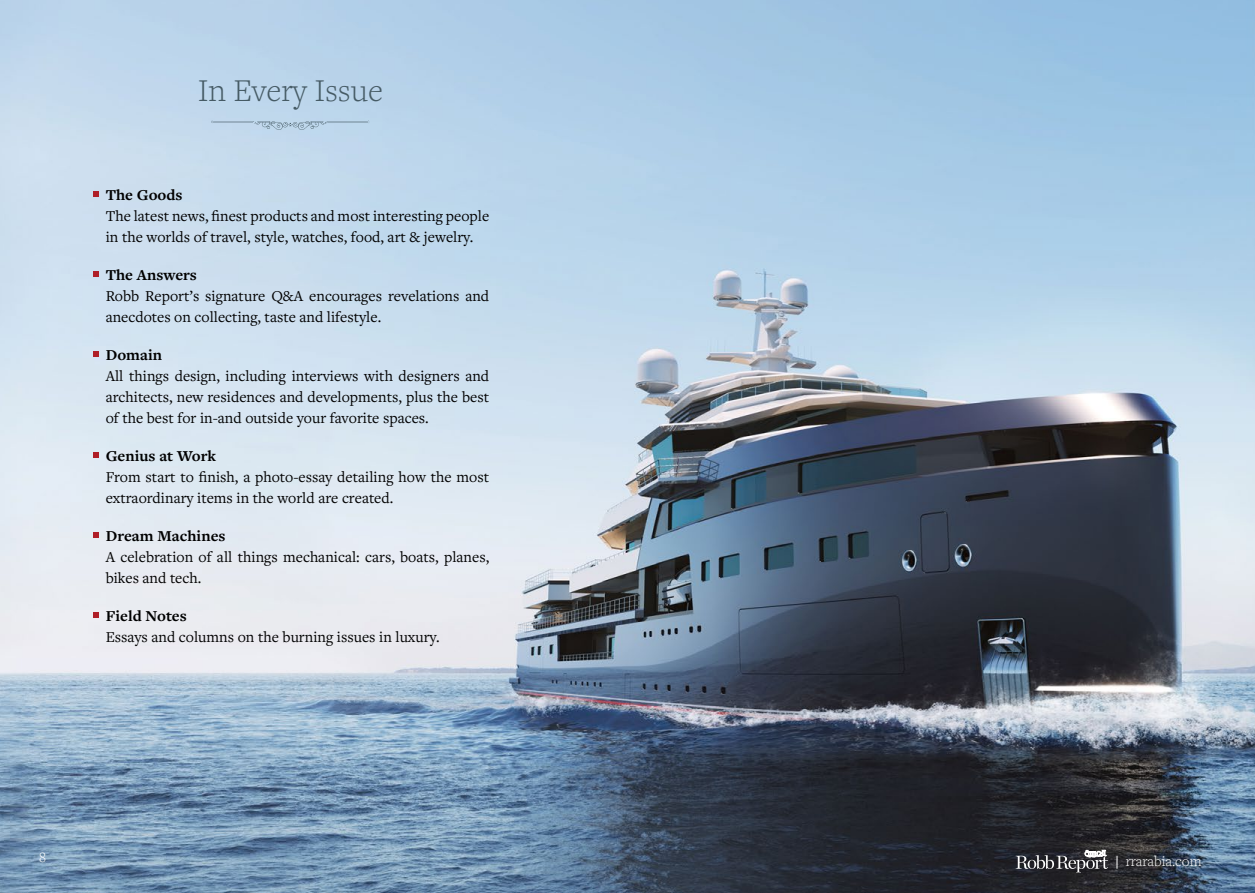
<style>
.page{position:relative;width:1255px;height:893px;background:#fff}
.page>*{position:absolute;margin:0;border:0;box-sizing:border-box;transform-origin:0 0}
.t1{font:300 33px "Freight Text Pro";color:#465b65}
.t2{font:15.75px/21px "Freight Text Pro";color:#000}
.t3{font:700 15.75px "Freight Text Pro";color:#000}
.t4{font:300 15px "Freight Text Pro";color:#fff}
</style>
<div class="page">
<img style="left:0;top:0;width:1254px;height:893px">
<svg style="left:93px;top:191px;width:5px;height:6px"></svg>
<svg style="left:93px;top:271px;width:5px;height:6px"></svg>
<svg style="left:93px;top:351px;width:5px;height:6px"></svg>
<svg style="left:93px;top:452px;width:5px;height:6px"></svg>
<svg style="left:93px;top:532px;width:5px;height:6px"></svg>
<svg style="left:93px;top:612px;width:5px;height:6px"></svg>
<svg style="left:211px;top:121px;width:158px;height:10px;background:#b2cade"></svg>
<svg style="left:1015px;top:850px;width:93px;height:22px;background:#56565a"></svg>
<svg style="left:1116px;top:856px;width:1px;height:13px"></svg>
<h1 class="t1" style="left:198px;top:69px;width:186px">In Every Issue</h1>
<p class="t3" style="left:106px;top:184px;width:78px">The Goods</p>
<p class="t2" style="left:106px;top:205px;width:385px">The latest news, finest products and most interesting people in the worlds of travel, style, watches, food, art &amp; jewelry.</p>
<p class="t3" style="left:106px;top:264px;width:93px">The Answers</p>
<p class="t2" style="left:106px;top:285px;width:385px">Robb Report s’ signature Q&amp;A encourages revelations and anecdotes on collecting, taste and lifestyle.</p>
<p class="t3" style="left:106px;top:344px;width:58px">Domain</p>
<p class="t2" style="left:106px;top:365px;width:385px;text-align:justify">All things design, including interviews with designers and architects, new residences and developments, plus the best of the best for in-and outside your favorite spaces.</p>
<p class="t3" style="left:106px;top:445px;width:112px">Genius at Work</p>
<p class="t2" style="left:106px;top:466px;width:385px">From start to finish a, photo-essay detailing how the most extraordinary items in the world are created.</p>
<p class="t3" style="left:106px;top:525px;width:121px">Dream Machines</p>
<p class="t2" style="left:106px;top:546px;width:385px">A celebration of all things mechanical: cars, boats, planes, bikes and tech.</p>
<p class="t3" style="left:106px;top:605px;width:83px">Field Notes</p>
<p class="t2" style="left:106px;top:626px;width:335px">Essays and columns on the burning issues in luxury.</p>
<p class="t4" style="left:39px;top:847px;width:8px">8</p>
<p class="t4" style="left:1125px;top:851px;width:77px">rrarabia.com</p>
</div>
